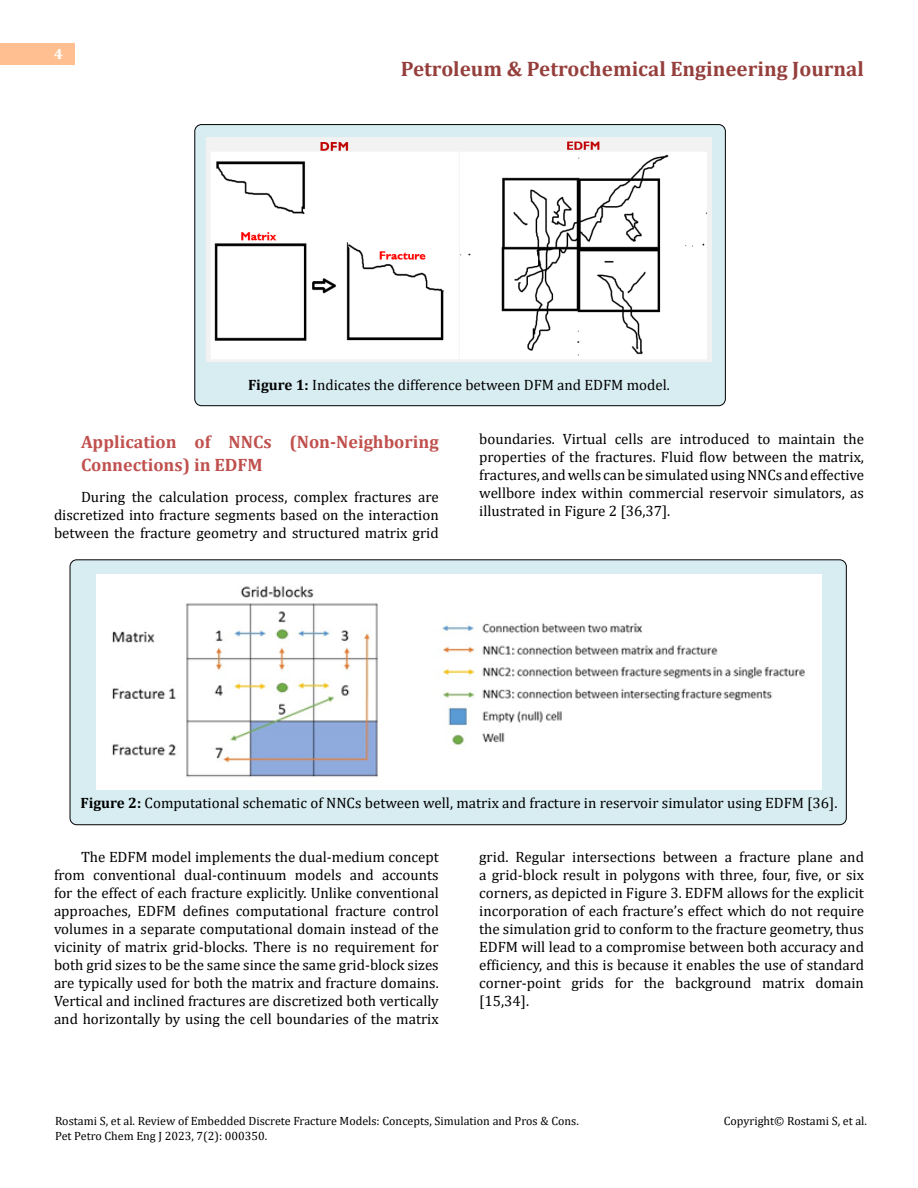
<style>
.page{position:relative;width:918px;height:1188px;background:#fff}
.page>*{position:absolute;margin:0;border:0;box-sizing:border-box;transform-origin:0 0}
.t1{font:700 21px "Cambria";color:#953f3c}
.t2{font:700 18px/22.5px "Cambria";color:#c0504d}
.t3{font:15px/18px "Cambria";color:#000;text-align:justify}
.t4{font:700 15px "Cambria";color:#fff}
.t5{font:12px/14.4px "Cambria";color:#000}
.s1{font-weight:700}
</style>
<div class="page">
<div style="left:0;top:43px;width:75px;height:21px;background:#ffbf91"></div>
<div style="left:70px;top:560px;width:776px;height:265px;background:#d8edf2;border-radius:7px"></div>
<div style="left:195px;top:125px;width:530px;height:281px;background:#d8edf2;border-radius:7px"></div>
<div style="left:194px;top:124px;width:532px;height:282px;border:1px solid #000;border-radius:7px"></div>
<img style="left:206px;top:138px;width:506px;height:223px">
<img style="left:96px;top:574px;width:726px;height:216px">
<p class="t4" style="left:54px;top:44px;width:10px">4</p>
<h1 class="t1" style="left:401px;top:54px;width:465px">Petroleum &amp; Petrochemical Engineering Journal</h1>
<p class="t3" style="left:248px;top:375px;width:423px"><span class="s1">Figure 1:</span> Indicates the difference between DFM and EDFM model.</p>
<p class="t2" style="left:81px;top:430px;width:359px">Application of NNCs (Non-Neighboring<br>Connections) in EDFM</p>
<p class="t3" style="left:54px;top:488px;width:386px;text-indent:27px">During the calculation process, complex fractures are discretized into fracture segments based on the interaction between the fracture geometry and structured matrix grid</p>
<p class="t3" style="left:479px;top:429px;width:386px">boundaries. Virtual cells are introduced to maintain the properties of the fractures. Fluid flow between the matrix, fractures, and wells can be simulated using NNCs and effective wellbore index within commercial reservoir simulators, as illustrated in Figure 2 [36,37].</p>
<p class="t3" style="left:81px;top:794px;width:758px"><span class="s1">Figure 2:</span> Computational schematic of NNCs between well, matrix and fracture in reservoir simulator using EDFM [36].</p>
<p class="t3" style="left:54px;top:848px;width:386px;text-indent:27px">The EDFM model implements the dual-medium concept from conventional dual-continuum models and accounts for the effect of each fracture explicitly. Unlike conventional approaches, EDFM defines computational fracture control volumes in a separate computational domain instead of the vicinity of matrix grid-blocks. There is no requirement for both grid sizes to be the same since the same grid-block sizes are typically used for both the matrix and fracture domains.<br>Vertical and inclined fractures are discretized both vertically and horizontally by using the cell boundaries of the matrix</p>
<p class="t3" style="left:479px;top:848px;width:386px">grid. Regular intersections between a fracture plane and a grid-block result in polygons with three, four, five, or six corners, as depicted in Figure 3. EDFM allows for the explicit incorporation of each fracture’s effect which do not require the simulation grid to conform to the fracture geometry, thus EDFM will lead to a compromise between both accuracy and efficiency, and this is because it enables the use of standard corner-point grids for the background matrix domain [15,34].</p>
<p class="t5" style="left:55px;top:1114px;width:525px">Rostami S, et al. Review of Embedded Discrete Fracture Models: Concepts, Simulation and Pros &amp; Cons.<br>Pet Petro Chem Eng J 2023, 7(2): 000350.</p>
<p class="t5" style="left:724px;top:1114px;width:145px">Copyright© Rostami S, et al.</p>
</div>
